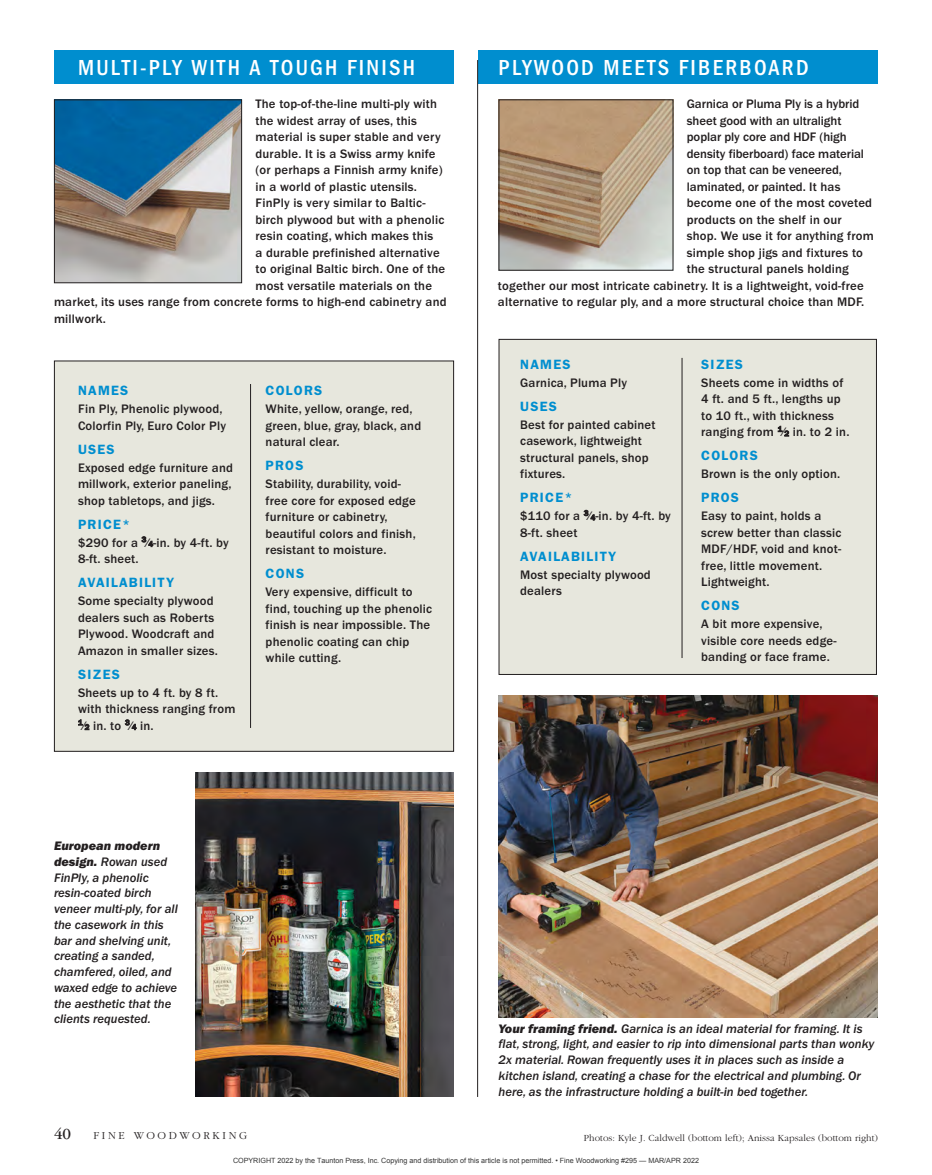
<style>
.page{position:relative;width:932px;height:1175px;background:#fff}
.page>*{position:absolute;margin:0;border:0;box-sizing:border-box;transform-origin:0 0}
.t1{font:500 condensed 22.5px "ITC Franklin Gothic Std";letter-spacing:.1em;color:#fff}
.t2{font:16.05px "ITC Garamond Std";color:#231f20}
.t3{font:600 13.5px "ITC Franklin Gothic Std";letter-spacing:.09em;color:#008ecf}
.t4{font:500 12.75px/16.5px "ITC Franklin Gothic Std";letter-spacing:.015em;color:#231f20}
.t5{font:12.75px/15.8px "ITC Franklin Gothic Std Med It";color:#231f20}
.t6{font:500 12.75px "ITC Franklin Gothic Std";letter-spacing:-.005em;color:#231f20}
.t7{font:300 11.1px "ITC Garamond Std";letter-spacing:.24em;color:#231f20}
.t8{font:300 9.75px "ITC Garamond Std";letter-spacing:.005em;color:#231f20}
.t9{font:7.2px "Arial";color:rgb(0 0 0/.8)}
.s1{font-size:8.1px}
.s2{font-family:"ITC Franklin Gothic Std Hvy It"}
</style>
<div class="page">
<div style="left:54px;top:50px;width:400px;height:34px;background:#008ecf"></div>
<div style="left:478px;top:50px;width:400px;height:34px;background:#008ecf"></div>
<div style="left:54px;top:361px;width:399px;height:390px;background:#e7e7dd"></div>
<div style="left:54px;top:360px;width:400px;height:391px;border:1px solid #231f20"></div>
<img style="left:56px;top:101px;width:184px;height:180px">
<div style="left:54px;top:99px;width:188px;height:184px;border:1px solid #231f20"></div>
<svg style="left:142px;top:536px;width:11px;height:11px"></svg>
<svg style="left:78px;top:719px;width:11px;height:11px"></svg>
<svg style="left:125px;top:719px;width:11px;height:11px"></svg>
<div style="left:499px;top:339px;width:377px;height:335px;background:#e7e7dd"></div>
<div style="left:498px;top:339px;width:378px;height:336px;border:1px solid #231f20"></div>
<svg style="left:584px;top:510px;width:11px;height:10px"></svg>
<svg style="left:778px;top:426px;width:10px;height:10px"></svg>
<img style="left:500px;top:101px;width:171px;height:167px">
<div style="left:498px;top:99px;width:175px;height:171px;border:1px solid #231f20"></div>
<hr style="left:477px;top:60px;width:1px;height:1036px;background:#231f20">
<hr style="left:250px;top:384px;width:1px;height:344px;background:#231f20">
<hr style="left:681px;top:358px;width:1px;height:300px;background:#231f20">
<img style="left:498px;top:695px;width:380px;height:322px">
<img style="left:195px;top:773px;width:259px;height:323px">
<p class="t1" style="left:78px;top:55px;width:338px">MULTI-PLY WITH A TOUGH FINISH</p>
<p class="t4" style="left:255px;top:96px;width:183px">The top-of-the-line multi-ply with</p>
<p class="t4" style="left:255px;top:112px;width:163px">the widest array of uses, this</p>
<p class="t4" style="left:255px;top:129px;width:187px">material is super stable and very</p>
<p class="t4" style="left:255px;top:145px;width:181px">durable. It is a Swiss army knife</p>
<p class="t4" style="left:255px;top:162px;width:189px">(or perhaps a Finnish army knife)</p>
<p class="t4" style="left:255px;top:178px;width:163px">in a world of plastic utensils.</p>
<p class="t4" style="left:255px;top:195px;width:171px">FinPly is very similar to Baltic-</p>
<p class="t4" style="left:255px;top:211px;width:190px">birch plywood but with a phenolic</p>
<p class="t4" style="left:255px;top:228px;width:179px">resin coating, which makes this</p>
<p class="t4" style="left:255px;top:244px;width:186px">a durable prefinished alternative</p>
<p class="t4" style="left:255px;top:261px;width:191px">to original Baltic birch. One of the</p>
<p class="t4" style="left:255px;top:277px;width:178px">most versatile materials on the</p>
<p class="t4" style="left:54px;top:294px;width:394px">market, its uses range from concrete forms to high-end cabinetry and</p>
<p class="t4" style="left:54px;top:310px;width:54px">millwork.</p>
<p class="t3" style="left:78px;top:382px;width:52px">NAMES</p>
<p class="t4" style="left:78px;top:401px;width:149px">Fin Ply, Phenolic plywood,<br>Colorfin Ply, Euro Color Ply</p>
<p class="t3" style="left:78px;top:441px;width:38px">USES</p>
<p class="t4" style="left:78px;top:459px;width:156px;text-align:justify">Exposed edge furniture and millwork, exterior paneling, shop tabletops, and jigs.</p>
<p class="t3" style="left:78px;top:516px;width:54px">PRICE*</p>
<p class="t4" style="left:78px;top:534px;width:152px">$290 for a <sup>3</sup>⁄<span class="s1">4</span>-in. by 4-ft. by<br>8-ft. sheet.</p>
<p class="t3" style="left:78px;top:574px;width:98px">AVAILABILITY</p>
<p class="t4" style="left:78px;top:593px;width:141px">Some specialty plywood dealers such as Roberts<br>Plywood. Woodcraft and<br>Amazon in smaller sizes.</p>
<p class="t3" style="left:78px;top:666px;width:43px">SIZES</p>
<p class="t4" style="left:78px;top:684px;width:159px">Sheets up to 4 ft. by 8 ft. with thickness ranging from<br><sup>1</sup>⁄<span class="s1">2</span> in. to <sup>3</sup>⁄<span class="s1">4</span> in.</p>
<p class="t3" style="left:266px;top:382px;width:58px">COLORS</p>
<p class="t4" style="left:266px;top:401px;width:157px">White, yellow, orange, red, green, blue, gray, black, and natural clear.</p>
<p class="t3" style="left:266px;top:457px;width:39px">PROS</p>
<p class="t4" style="left:266px;top:476px;width:152px">Stability, durability, void&shy;free core for exposed edge furniture or cabinetry, beautiful colors and finish, resistant to moisture.</p>
<p class="t3" style="left:266px;top:565px;width:40px">CONS</p>
<p class="t4" style="left:266px;top:584px;width:168px">Very expensive, difficult to find, touching up the phenolic finish is near impossible. The phenolic coating can chip while cutting.</p>
<p class="t5" style="left:54px;top:838px;width:125px"><span class="s2">European modern design.</span> Rowan used<br>FinPly, a phenolic resin-coated birch veneer multi-ply, for all the casework in this bar and shelving unit, creating a sanded, chamfered, oiled, and waxed edge to achieve the aesthetic that the clients requested.</p>
<p class="t1" style="left:498px;top:55px;width:311px">PLYWOOD MEETS FIBERBOARD</p>
<p class="t6" style="left:686px;top:97px;width:174px">Garnica or Pluma Ply is a hybrid</p>
<p class="t6" style="left:686px;top:113px;width:156px">sheet good with an ultralight</p>
<p class="t6" style="left:686px;top:130px;width:161px">poplar ply core and HDF (high</p>
<p class="t6" style="left:686px;top:146px;width:179px">density fiberboard) face material</p>
<p class="t6" style="left:686px;top:163px;width:157px">on top that can be veneered,</p>
<p class="t6" style="left:686px;top:179px;width:155px">laminated, or painted. It has</p>
<p class="t4" style="left:686px;top:195px;width:187px">become one of the most coveted</p>
<p class="t4" style="left:686px;top:211px;width:156px">products on the shelf in our</p>
<p class="t4" style="left:686px;top:228px;width:189px">shop. We use it for anything from</p>
<p class="t4" style="left:686px;top:244px;width:178px">simple shop jigs and fixtures to</p>
<p class="t4" style="left:686px;top:261px;width:163px">the structural panels holding</p>
<p class="t4" style="left:498px;top:277px;width:367px">together our most intricate cabinetry. It is a lightweight, void-free</p>
<p class="t4" style="left:498px;top:294px;width:368px">alternative to regular ply, and a more structural choice than MDF.</p>
<p class="t3" style="left:520px;top:356px;width:52px">NAMES</p>
<p class="t4" style="left:520px;top:374px;width:108px">Garnica, Pluma Ply</p>
<p class="t3" style="left:520px;top:398px;width:38px">USES</p>
<p class="t4" style="left:520px;top:416px;width:137px">Best for painted cabinet casework, lightweight structural panels, shop fixtures.</p>
<p class="t3" style="left:520px;top:489px;width:54px">PRICE*</p>
<p class="t4" style="left:520px;top:508px;width:152px">$110 for a <sup>3</sup>⁄<span class="s1">4</span>-in. by 4-ft. by<br>8-ft. sheet</p>
<p class="t3" style="left:520px;top:548px;width:98px">AVAILABILITY</p>
<p class="t4" style="left:520px;top:566px;width:132px">Most specialty plywood dealers</p>
<p class="t3" style="left:701px;top:356px;width:43px">SIZES</p>
<p class="t4" style="left:701px;top:374px;width:150px">Sheets come in widths of<br>4 ft. and 5 ft., lengths up to 10 ft., with thickness ranging from <sup>1</sup>⁄<span class="s1">2</span> in. to 2 in.</p>
<p class="t3" style="left:701px;top:447px;width:58px">COLORS</p>
<p class="t4" style="left:701px;top:466px;width:141px">Brown is the only option.</p>
<p class="t3" style="left:701px;top:489px;width:39px">PROS</p>
<p class="t4" style="left:701px;top:508px;width:142px">Easy to paint, holds a screw better than classic<br>MDF/HDF, void and knot&shy;free, little movement.<br>Lightweight.</p>
<p class="t3" style="left:701px;top:597px;width:40px">CONS</p>
<p class="t4" style="left:701px;top:616px;width:137px">A bit more expensive, visible core needs edge&shy;banding or face frame.</p>
<p class="t5" style="left:498px;top:1020px;width:377px"><span class="s2">Your framing friend.</span> Garnica is an ideal material for framing. It is flat, strong, light, and easier to rip into dimensional parts than wonky 2x material. Rowan frequently uses it in places such as inside a kitchen island, creating a chase for the electrical and plumbing. Or here, as the infrastructure holding a built-in bed together.</p>
<p class="t2" style="left:54px;top:1124px;width:19px">40</p>
<p class="t7" style="left:93px;top:1129px;width:155px">FINE woodworkin g</p>
<p class="t8" style="left:583px;top:1132px;width:296px">Photos: Kyle J. Caldwell (bottom left); Anissa Kapsales (bottom right)</p>
<p class="t9" style="left:233px;top:1155px;width:467px">COPYRIGHT 2022 by the Taunton Press, Inc. Copying and distribution of this article is not permitted. • Fine Woodworking #295 — MAR/APR 2022</p>
</div>
